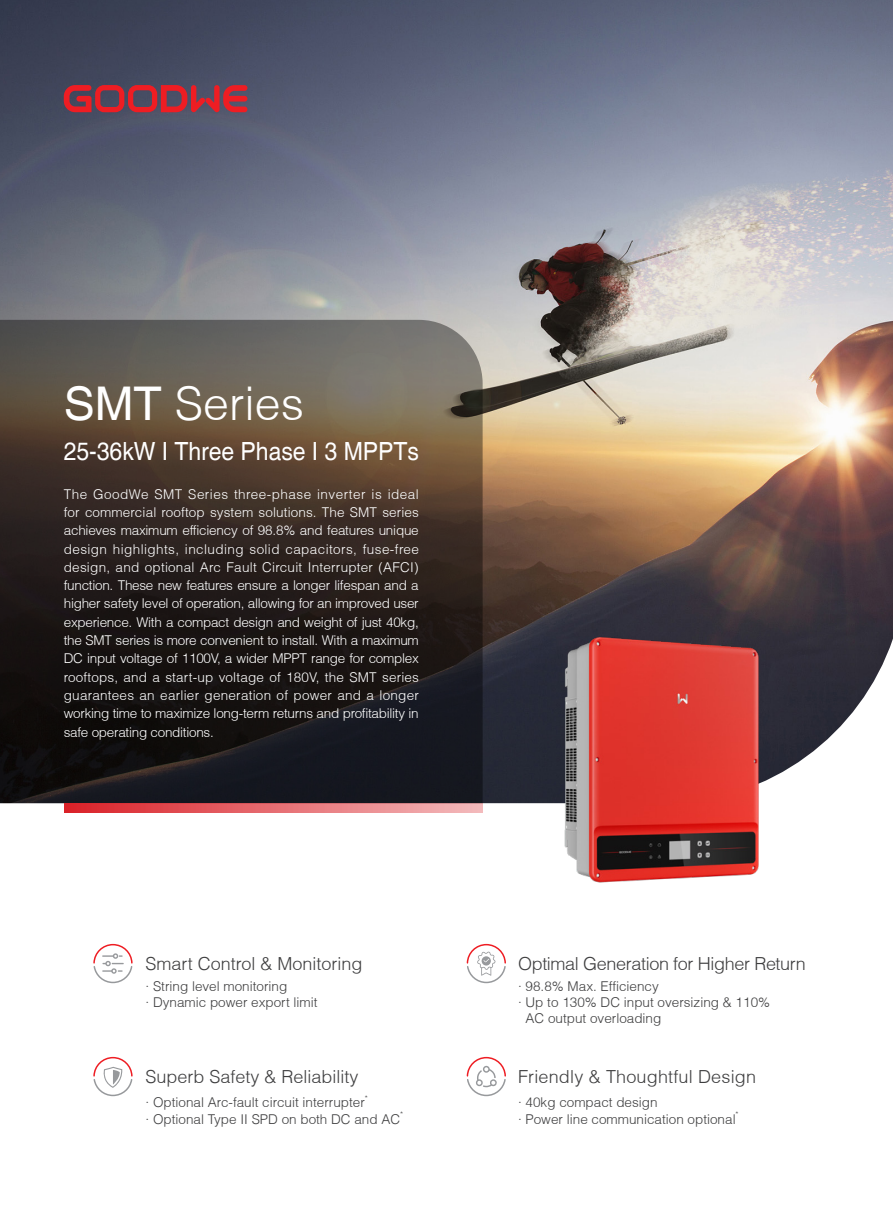
<style>
.page{position:relative;width:893px;height:1212px;background:#fff}
.page>*{position:absolute;margin:0;border:0;box-sizing:border-box;transform-origin:0 0}
.t1{font:300 46.5px "Helvetica";color:#fff}
.t2{font:25.05px "Helvetica";letter-spacing:-.005em;color:#fff;scale:.92 1}
.t3{font:300 18px "Helvetica";color:#3e3e3f}
.t4{font:300 18px "Helvetica";letter-spacing:-.02em;color:#3e3e3f}
.t5{font:300 13.5px/18.3px "Helvetica";letter-spacing:-.02em;color:#fff;text-align:justify}
.t6{font:300 13.5px/16.2px "Helvetica";color:#3e3e3f}
.t7{font:300 7.8px "Helvetica";color:#3e3e3f}
.s1{font-weight:400}
</style>
<div class="page">
<img style="left:0;top:0;width:893px;height:803px">
<svg style="left:64px;top:85px;width:183px;height:27px;background:#9e3542"></svg>
<svg style="left:0;top:320px;width:483px;height:483px;background:#38302b"></svg>
<svg style="left:64px;top:803px;width:419px;height:9px;background:#e46b6f"></svg>
<svg style="left:93px;top:943px;width:40px;height:41px"></svg>
<svg style="left:93px;top:1056px;width:40px;height:41px"></svg>
<svg style="left:466px;top:943px;width:40px;height:41px"></svg>
<svg style="left:466px;top:1056px;width:40px;height:41px"></svg>
<img style="left:541px;top:627px;width:244px;height:256px">
<p class="t1" style="left:64px;top:374px;width:242px"><span class="s1">SMT</span> Series</p>
<p class="t2" style="left:64px;top:437px;width:388px">25-36kW I Three Phase I 3 MPPTs</p>
<p class="t5" style="left:64px;top:485px;width:357px">The GoodWe SMT Series three-phase inverter is ideal for commercial rooftop system solutions. The SMT series achieves maximum efficiency of 98.8% and features unique design highlights, including solid capacitors, fuse-free design, and optional Arc Fault Circuit Interrupter (AFCI) function. These new features ensure a longer lifespan and a higher safety level of operation, allowing for an improved user experience. With a compact design and weight of just 40kg, the SMT series is more convenient to install. With a maximum DC input voltage of 1100V, a wider MPPT range for complex rooftops, and a start-up voltage of 180V, the SMT series guarantees an earlier generation of power and a longer working time to maximize long-term returns and profitability in safe operating conditions.</p>
<p class="t3" style="left:146px;top:952px;width:219px">Smart Control &amp; Monitoring</p>
<p class="t6" style="left:146px;top:978px;width:143px">· String level monitoring</p>
<p class="t6" style="left:146px;top:994px;width:174px">· Dynamic power export limit</p>
<p class="t4" style="left:518px;top:952px;width:289px">Optimal Generation for Higher Return</p>
<p class="t6" style="left:518px;top:978px;width:142px">· 98.8% Max. Efficiency</p>
<p class="t6" style="left:526px;top:994px;width:246px;text-indent:-8px">· Up to 130% DC input oversizing &amp; 110%<br>AC output overloading</p>
<p class="t3" style="left:146px;top:1065px;width:215px">Superb Safety &amp; Reliability</p>
<p class="t3" style="left:518px;top:1065px;width:239px">Friendly &amp; Thoughtful Design</p>
<p class="t7" style="left:365px;top:1093px;width:5px">*</p>
<p class="t6" style="left:146px;top:1110px;width:256px">· Optional Type II SPD on both DC and AC</p>
<p class="t6" style="left:146px;top:1094px;width:221px">· Optional Arc-fault circuit interrupter</p>
<p class="t7" style="left:400px;top:1109px;width:5px">*</p>
<p class="t6" style="left:518px;top:1094px;width:141px">· 40kg compact design</p>
<p class="t6" style="left:518px;top:1110px;width:219px">· Power line communication optional</p>
<p class="t7" style="left:736px;top:1109px;width:5px">*</p>
</div>
